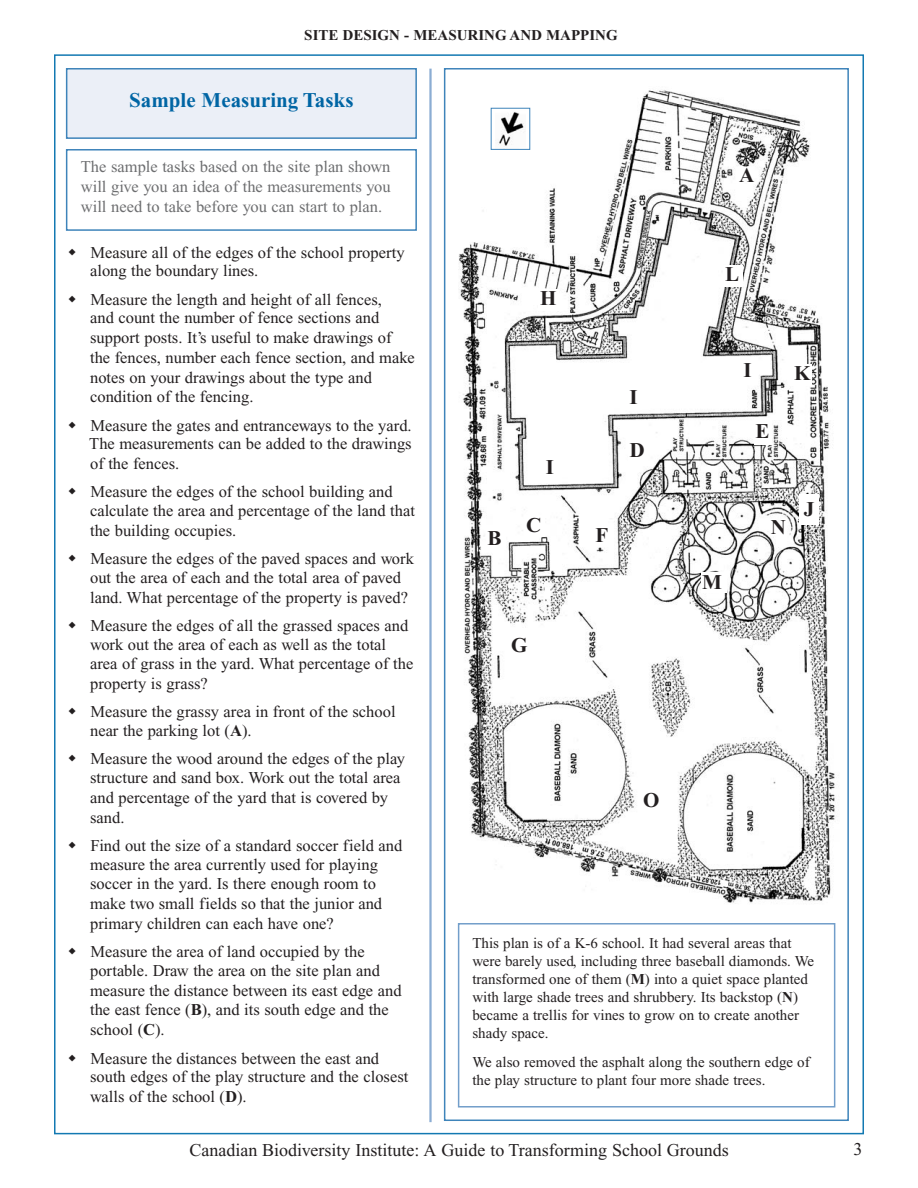
<style>
.page{position:relative;width:918px;height:1188px;background:#fff}
.page>*{position:absolute;margin:0;border:0;box-sizing:border-box;transform-origin:0 0}
.t1{font:700 21px "Times New Roman";color:#0065a4}
.t2{font:700 21px "Times New Roman";color:#231f20}
.t3{font:18px "Times New Roman";color:#231f20}
.t4{font:16.5px/19.5px "Times New Roman";color:#231f20}
.t5{font:16.5px/19.8px "Times New Roman";color:#6d6e70;text-align:justify}
.t6{font:15px/18px "Times New Roman";color:#231f20}
.t7{font:700 15px "Times New Roman";color:#231f20}
.s1{font-weight:700}
</style>
<div class="page">
<img style="left:459px;top:90px;width:376px;height:813px">
<div style="left:444px;top:68px;width:405px;height:1053px;border:2px solid #3e84ba"></div>
<div style="left:67px;top:69px;width:349px;height:69px;background:#ebeff7"></div>
<div style="left:66px;top:68px;width:351px;height:71px;border:2px solid #3e84ba"></div>
<div style="left:628px;top:441px;width:19px;height:22px;background:#fff"></div>
<div style="left:66px;top:149px;width:351px;height:82px;border:2px solid #3e84ba"></div>
<div style="left:754px;top:418px;width:17px;height:26px;background:#fff"></div>
<div style="left:510px;top:636px;width:20px;height:21px;background:#fff"></div>
<div style="left:701px;top:573px;width:25px;height:20px;background:#fff"></div>
<div style="left:793px;top:364px;width:19px;height:21px;background:#fff"></div>
<div style="left:724px;top:265px;width:19px;height:22px;background:#fff"></div>
<div style="left:594px;top:526px;width:18px;height:20px;background:#fff"></div>
<div style="left:742px;top:361px;width:14px;height:21px;background:#fff"></div>
<div style="left:628px;top:388px;width:14px;height:21px;background:#fff"></div>
<div style="left:544px;top:458px;width:14px;height:21px;background:#fff"></div>
<div style="left:525px;top:516px;width:20px;height:21px;background:#fff"></div>
<div style="left:486px;top:529px;width:19px;height:20px;background:#fff"></div>
<div style="left:800px;top:494px;width:19px;height:30px;background:#fff"></div>
<div style="left:539px;top:289px;width:20px;height:21px;background:#fff"></div>
<hr style="left:429px;top:69px;width:3px;height:1053px;background:#8badd3">
<div style="left:458px;top:923px;width:377px;height:185px;border:2px solid #729eca"></div>
<div style="left:642px;top:791px;width:23px;height:24px;background:#fff"></div>
<div style="left:491px;top:108px;width:39px;height:41px;background:#fff"></div>
<img style="left:498px;top:112px;width:26px;height:34px">
<div style="left:491px;top:108px;width:39px;height:42px;border:1px solid #3e84ba"></div>
<p class="t7" style="left:304px;top:30px;width:315px">SITE DESIGN - MEASURING AND MAPPING</p>
<p class="t1" style="left:129px;top:93px;width:226px">Sample Measuring Tasks</p>
<p class="t5" style="left:81px;top:159px;width:311px">The sample tasks based on the site plan shown will give you an idea of the measurements you will need to take before you can start to plan.</p>
<p class="t2" style="left:739px;top:167px;width:17px">A</p>
<p class="t4" style="left:90px;top:244px;width:316px;line-height:18.6px">Measure all of the edges of the school property along the boundary lines.</p>
<p class="t4" style="left:90px;top:291px;width:326px">Measure the length and height of all fences,<br>and count the number of fence sections and support posts. It’s useful to make drawings of the fences, number each fence section, and make notes on your drawings about the type and condition of the fencing.</p>
<p class="t4" style="left:89px;top:417px;width:324px;text-align:justify">Measure the gates and entranceways to the yard.<br>The measurements can be added to the drawings of the fences.</p>
<p class="t4" style="left:90px;top:484px;width:326px">Measure the edges of the school building and calculate the area and percentage of the land that the building occupies.</p>
<p class="t4" style="left:90px;top:551px;width:325px">Measure the edges of the paved spaces and work out the area of each and the total area of paved land. What percentage of the property is paved?</p>
<p class="t4" style="left:90px;top:617px;width:325px">Measure the edges of all the grassed spaces and work out the area of each as well as the total area of grass in the yard. What percentage of the property is grass?</p>
<p class="t4" style="left:90px;top:704px;width:307px;line-height:18.6px">Measure the grassy area in front of the school near the parking lot (<span class="s1">A</span>).</p>
<p class="t4" style="left:90px;top:751px;width:316px">Measure the wood around the edges of the play structure and sand box. Work out the total area and percentage of the yard that is covered by sand.</p>
<p class="t4" style="left:90px;top:837px;width:314px">Find out the size of a standard soccer field and measure the area currently used for playing soccer in the yard. Is there enough room to make two small fields so that the junior and primary children can each have one?</p>
<p class="t4" style="left:90px;top:943px;width:313px">Measure the area of land occupied by the portable. Draw the area on the site plan and measure the distance between its east edge and the east fence (<span class="s1">B</span>), and its south edge and the school (<span class="s1">C</span>).</p>
<p class="t4" style="left:90px;top:1050px;width:320px">Measure the distances between the east and south edges of the play structure and the closest walls of the school (<span class="s1">D</span>).</p>
<p class="t2" style="left:540px;top:291px;width:18px">H</p>
<p class="t2" style="left:488px;top:531px;width:16px">B</p>
<p class="t2" style="left:546px;top:460px;width:10px">I</p>
<p class="t2" style="left:526px;top:518px;width:17px">C</p>
<p class="t2" style="left:511px;top:638px;width:18px">G</p>
<p class="t2" style="left:630px;top:390px;width:10px">I</p>
<p class="t2" style="left:629px;top:443px;width:17px">D</p>
<p class="t2" style="left:595px;top:527px;width:14px">F</p>
<p class="t2" style="left:725px;top:267px;width:16px">L</p>
<p class="t2" style="left:744px;top:362px;width:10px">I</p>
<p class="t2" style="left:755px;top:424px;width:16px">E</p>
<p class="t2" style="left:794px;top:366px;width:18px">K</p>
<p class="t2" style="left:702px;top:575px;width:21px">M</p>
<p class="t2" style="left:771px;top:520px;width:17px">N</p>
<p class="t2" style="left:804px;top:501px;width:12px">J</p>
<p class="t2" style="left:643px;top:793px;width:18px">O</p>
<p class="t6" style="left:472px;top:936px;width:343px">This plan is of a K-6 school. It had several areas that were barely used, including three baseball diamonds. We transformed one of them (<span class="s1">M</span>) into a quiet space planted with large shade trees and shrubbery. Its backstop (<span class="s1">N</span>) became a trellis for vines to grow on to create another shady space.</p>
<p class="t6" style="left:472px;top:1055px;width:339px">We also removed the asphalt along the southern edge of the play structure to plant four more shade trees.</p>
<p class="t3" style="left:189px;top:1143px;width:541px">Canadian Biodiversity Institute: A Guide to Transforming School Grounds</p>
<p class="t3" style="left:853px;top:1143px;width:10px">3</p>
</div>
